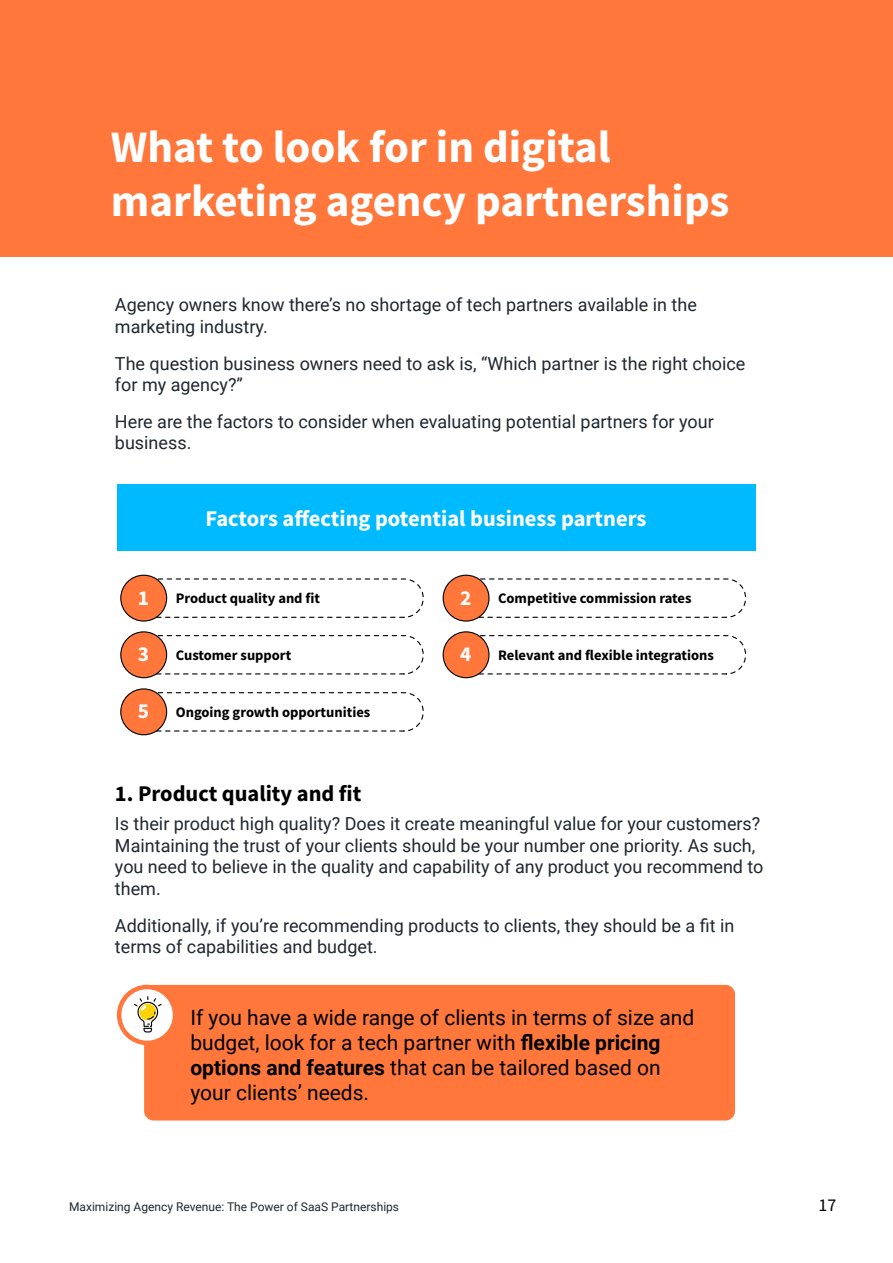
<style>
.page{position:relative;width:893px;height:1263px;background:#fff}
.page>*{position:absolute;margin:0;border:0;box-sizing:border-box;transform-origin:0 0}
.t1{font:700 45px/54px "Source Sans Pro";color:#fff}
.t2{font:700 22.5px "Source Sans Pro";color:#fff}
.t3{font:700 22.5px "Source Sans Pro";color:#000}
.t4{font:700 21.3px "Source Sans Pro";color:#fff}
.t5{font:21px/25.2px "Roboto";color:#000}
.t6{font:18px/21.6px "Roboto";color:#202730}
.t7{font:18px "Source Sans Pro";color:#000}
.t8{font:700 14.55px "Source Sans Pro";color:#000}
.t9{font:12px "Roboto";color:#202730}
.s1{font-weight:700}
</style>
<div class="page">
<svg style="left:156px;top:578px;width:268px;height:40px"></svg>
<div style="left:121px;top:575px;width:46px;height:46px;background:#ff773b;border-radius:50%"></div>
<div style="left:120px;top:575px;width:47px;height:47px;border:1px solid #000;border-radius:50%"></div>
<div style="left:144px;top:985px;width:591px;height:135px;background:#ff773b;border-radius:9px"></div>
<svg style="left:117px;top:985px;width:56px;height:60px"></svg>
<div style="left:0;top:0;width:893px;height:257px;background:#ff773b"></div>
<svg style="left:478px;top:578px;width:269px;height:40px"></svg>
<div style="left:443px;top:575px;width:46px;height:46px;background:#ff773b;border-radius:50%"></div>
<div style="left:443px;top:575px;width:47px;height:47px;border:1px solid #000;border-radius:50%"></div>
<svg style="left:154px;top:634px;width:270px;height:41px"></svg>
<div style="left:121px;top:632px;width:46px;height:46px;background:#ff773b;border-radius:50%"></div>
<div style="left:120px;top:631px;width:47px;height:47px;border:1px solid #000;border-radius:50%"></div>
<svg style="left:156px;top:692px;width:268px;height:40px"></svg>
<div style="left:121px;top:689px;width:46px;height:46px;background:#ff773b;border-radius:50%"></div>
<div style="left:120px;top:688px;width:47px;height:47px;border:1px solid #000;border-radius:50%"></div>
<svg style="left:476px;top:634px;width:271px;height:41px"></svg>
<div style="left:443px;top:632px;width:46px;height:46px;background:#ff773b;border-radius:50%"></div>
<div style="left:443px;top:631px;width:47px;height:47px;border:1px solid #000;border-radius:50%"></div>
<div style="left:117px;top:484px;width:639px;height:66px;background:#00baff"></div>
<h1 class="t1" style="left:111px;top:124px;width:620px">What to look for in digital marketing agency partnerships</h1>
<p class="t6" style="left:115px;top:296px;width:583px">Agency owners know thereís no shortage of tech partners available in the marketing industry.</p>
<p class="t6" style="left:115px;top:354px;width:632px">The question business owners need to ask is, ìWhich partner is the right choice for my agency?î</p>
<p class="t6" style="left:115px;top:412px;width:600px">Here are the factors to consider when evaluating potential partners for your business.</p>
<p class="t2" style="left:205px;top:503px;width:442px">Factors affecting potential business partners</p>
<p class="t4" style="left:138px;top:589px;width:13px">1</p>
<p class="t8" style="left:176px;top:592px;width:146px">Product quality and fit</p>
<p class="t4" style="left:460px;top:589px;width:13px">2</p>
<p class="t8" style="left:498px;top:592px;width:195px">Competitive commission rates</p>
<p class="t4" style="left:138px;top:646px;width:13px">3</p>
<p class="t8" style="left:176px;top:649px;width:117px">Customer support</p>
<p class="t4" style="left:138px;top:703px;width:13px">5</p>
<p class="t8" style="left:176px;top:706px;width:196px">Ongoing growth opportunities</p>
<p class="t3" style="left:115px;top:784px;width:248px">1. Product quality and fit</p>
<p class="t4" style="left:460px;top:646px;width:13px">4</p>
<p class="t8" style="left:498px;top:649px;width:217px">Relevant and flexible integrations</p>
<p class="t6" style="left:115px;top:814px;width:650px">Is their product high quality? Does it create meaningful value for your customers?<br>Maintaining the trust of your clients should be your number one priority. As such, you need to believe in the quality and capability of any product you recommend to them.</p>
<p class="t6" style="left:115px;top:914px;width:621px">Additionally, if you’re recommending products to clients, they should be a fit in terms of capabilities and budget.</p>
<p class="t5" style="left:190px;top:1006px;width:505px">If you have a wide range of clients in terms of size and budget, look for a tech partner with <span class="s1">flexible pricing options and features</span> that can be tailored based on your clientsí needs.</p>
<p class="t9" style="left:69px;top:1201px;width:332px">Maximizing Agency Revenue: The Power of SaaS Partnerships</p>
<p class="t7" style="left:819px;top:1194px;width:19px">17</p>
</div>
